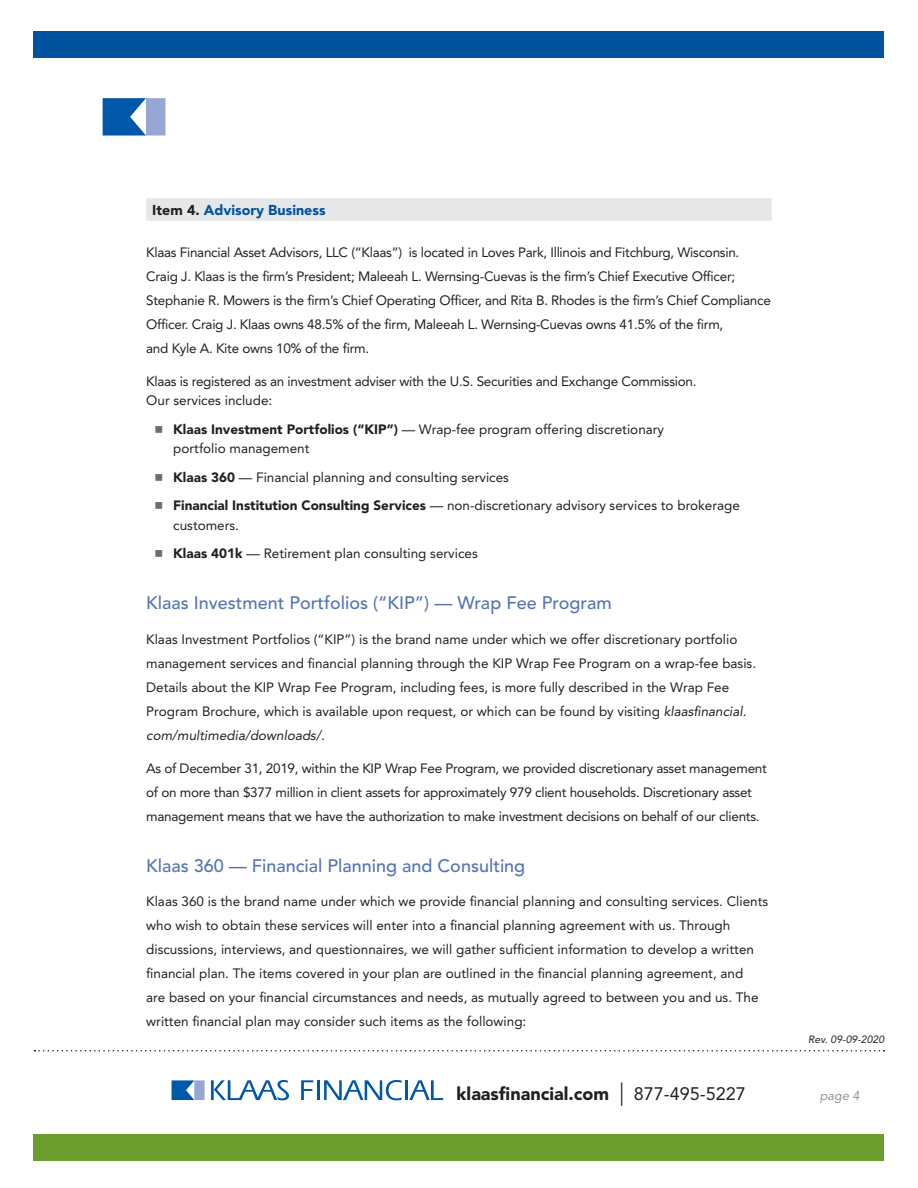
<style>
.page{position:relative;width:918px;height:1188px;background:#fff}
.page>*{position:absolute;margin:0;border:0;box-sizing:border-box;transform-origin:0 0}
.Header___repl_underl{font:500 18px "Avenir";color:#5474b5}
.t1{font:900 18px "Avenir";color:#231f20}
.Item_section_-_BARS{font:900 14.25px "Avenir";color:#0153a0}
.BODY_9_16{font:13.5px/24px "Avenir";color:#231f20}
.BODY_9_16-2{font:13.5px/24px "Avenir";letter-spacing:-.02em;color:#231f20}
.BULLETS{font:13.5px/19.5px "Avenir";color:#231f20}
.t2{font:italic 12.75px "Avenir";color:#939598}
.t3{font:italic 10.5px "Avenir";color:#231f20}
.s1{color:#231f20}
.s2{font-weight:900}
.s3{font-style:italic}
.s4{font-weight:400;font-size:23.4px}
.s5{font-weight:400}
</style>
<div class="page">
<div style="left:34px;top:32px;width:850px;height:26px;background:#0153a0"></div>
<div style="left:34px;top:1134px;width:850px;height:27px;background:#6c9e2f"></div>
<svg style="left:34px;top:1050px;width:850px;height:2px"></svg>
<svg style="left:211px;top:1080px;width:78px;height:20px"></svg>
<svg style="left:301px;top:1080px;width:12px;height:20px"></svg>
<hr style="left:317px;top:1080px;width:3px;height:20px;background:#0157a8">
<svg style="left:324px;top:1080px;width:78px;height:20px"></svg>
<hr style="left:405px;top:1080px;width:3px;height:20px;background:#0157a8">
<svg style="left:409px;top:1080px;width:34px;height:20px"></svg>
<svg style="left:172px;top:1080px;width:33px;height:20px"></svg>
<svg style="left:103px;top:98px;width:62px;height:38px;background:#5287c1"></svg>
<div style="left:146px;top:198px;width:626px;height:23px;background:#e6e7e9"></div>
<p class="Item_section_-_BARS" style="left:152px;top:201px;width:175px"><span class="s1">Item 4.</span> Advisory Business</p>
<p class="BODY_9_16-2" style="left:146px;top:240px;width:626px">Klaas Financial Asset Advisors, LLC (“Klaas”) is located in Loves Park, Illinois and Fitchburg, Wisconsin.<br>Craig J. Klaas is the firm’s President; Maleeah L. Wernsing-Cuevas is the firm’s Chief Executive Officer; Stephanie R. Mowers is the firm’s Chief Operating Officer, and Rita B. Rhodes is the firm’s Chief Compliance Officer. Craig J. Klaas owns 48.5% of the firm, Maleeah L. Wernsing-Cuevas owns 41.5% of the firm,<br>and Kyle A. Kite owns 10% of the firm.</p>
<p class="BODY_9_16-2" style="left:146px;top:371px;width:552px;line-height:19.5px">Klaas is registered as an investment adviser with the U.S. Securities and Exchange Commission.<br>Our services include:</p>
<p class="BULLETS" style="left:173px;top:419px;width:492px"><span class="s2">Klaas Investment Portfolios (“KIP”)</span> — Wrap-fee program offering discretionary portfolio management</p>
<p class="BULLETS" style="left:173px;top:467px;width:337px"><span class="s2">Klaas 360</span> — Financial planning and consulting services</p>
<p class="BULLETS" style="left:173px;top:496px;width:568px"><span class="s2">Financial Institution Consulting Services</span> — non-discretionary advisory services to brokerage customers.</p>
<p class="BULLETS" style="left:173px;top:544px;width:306px"><span class="s2">Klaas 401k</span> — Retirement plan consulting services</p>
<p class="Header___repl_underl" style="left:146px;top:593px;width:467px">Klaas Investment Portfolios (“KIP”) — Wrap Fee Program</p>
<p class="BODY_9_16" style="left:146px;top:627px;width:611px">Klaas Investment Portfolios (“KIP”) is the brand name under which we offer discretionary portfolio management services and financial planning through the KIP Wrap Fee Program on a wrap-fee basis.<br>Details about the KIP Wrap Fee Program, including fees, is more fully described in the Wrap Fee Program Brochure, which is available upon request, or which can be found by visiting <span class="s3">klaasfinancial. com/multimedia/downloads/.</span></p>
<p class="BODY_9_16-2" style="left:146px;top:756px;width:622px">As of December 31, 2019, within the KIP Wrap Fee Program, we provided discretionary asset management of on more than $377 million in client assets for approximately 979 client households. Discretionary asset management means that we have the authorization to make investment decisions on behalf of our clients.</p>
<p class="Header___repl_underl" style="left:146px;top:855px;width:381px">Klaas 360 — Financial Planning and Consulting</p>
<p class="BODY_9_16" style="left:146px;top:890px;width:623px">Klaas 360 is the brand name under which we provide financial planning and consulting services. Clients who wish to obtain these services will enter into a financial planning agreement with us. Through discussions, interviews, and questionnaires, we will gather sufficient information to develop a written financial plan. The items covered in your plan are outlined in the financial planning agreement, and<br>are based on your financial circumstances and needs, as mutually agreed to between you and us. The written financial plan may consider such items as the following:</p>
<p class="t3" style="left:808px;top:1033px;width:78px">Rev. 09-09-2020</p>
<h1 class="t1" style="left:457px;top:1083px;width:291px">klaasfinancial.com <span class="s4">|</span> <span class="s5">877-495-5227</span></h1>
<p class="t2" style="left:820px;top:1088px;width:41px">page 4</p>
</div>
